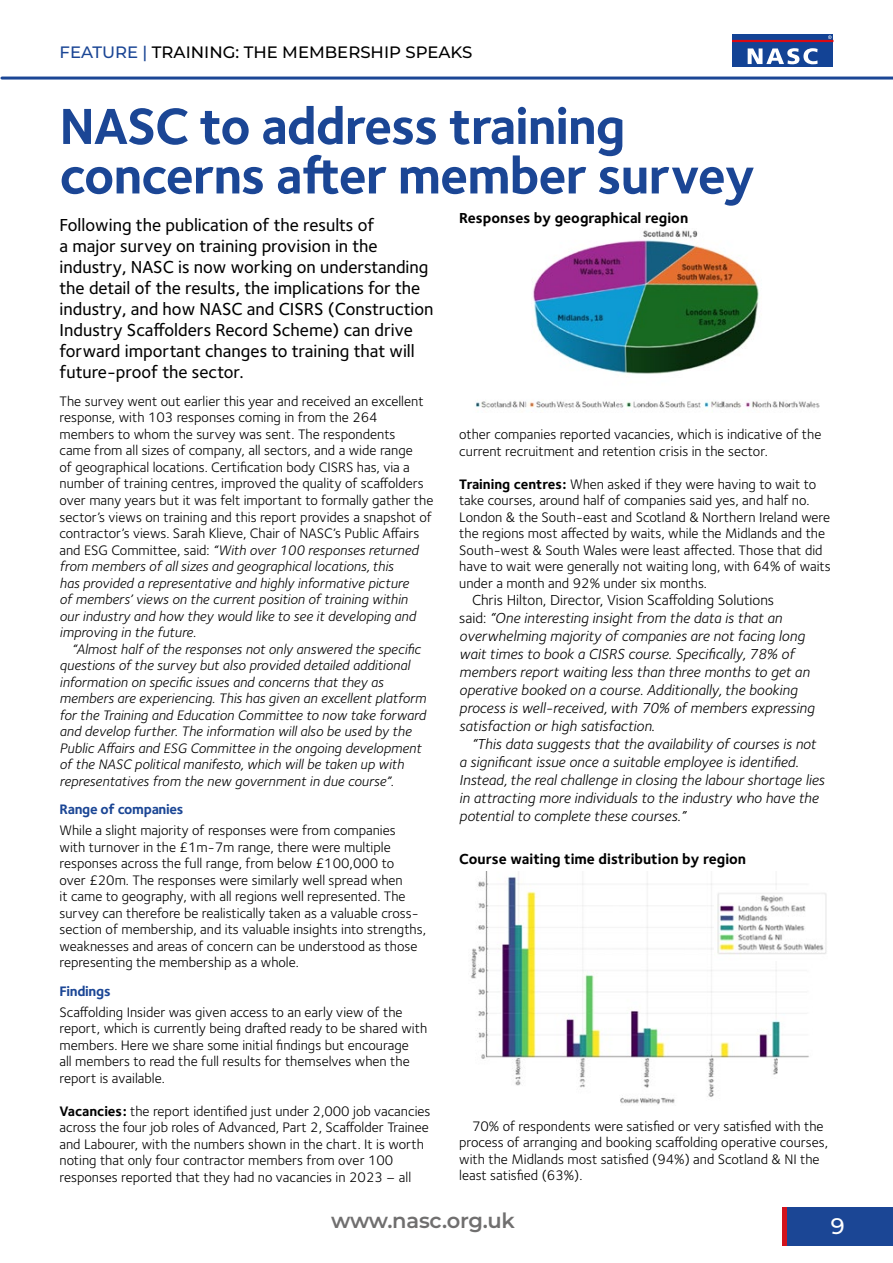
<style>
.page{position:relative;width:893px;height:1263px;background:#fff}
.page>*{position:absolute;margin:0;border:0;box-sizing:border-box;transform-origin:0 0}
.t1{font:700 52.5px/49.5px "Foundry Sterling";letter-spacing:-.02em;color:#1b4695}
.t2{font:100 22.5px "Montserrat";color:#fff}
.t3{font:100 21px "Montserrat";letter-spacing:-.01em;color:#706f6f}
.t4{font:500 18px/21px "Foundry Sterling";color:#000}
.t5{font:100 16.5px "Montserrat";color:#000}
.t6{font:italic 15px/18px "Foundry Sterling";color:#000}
.t7{font:700 15px "Foundry Sterling";color:#000}
.t8{font:14.25px/16.5px "Foundry Sterling";color:#000}
.t9{font:italic 14.25px/16.5px "Foundry Sterling";color:#000}
.t10{font:700 14.25px "Foundry Sterling";letter-spacing:-.02em;color:#1b4695}
.s1{color:#1b4695}
.s2{font-style:italic}
.s3{font-weight:700}
.s4{font-style:normal}
</style>
<div class="page">
<div style="left:733px;top:42px;width:100px;height:25px;background:#134395"></div>
<svg style="left:748px;top:48px;width:70px;height:16px"></svg>
<div style="left:733px;top:34px;width:100px;height:6px;background:#134395"></div>
<div style="left:733px;top:40px;width:100px;height:2px;border:1px solid #d90912"></div>
<svg style="left:828px;top:35px;width:4px;height:4px"></svg>
<hr style="left:2px;top:77px;width:891px;height:3px;background:#1b4695">
<div style="left:787px;top:1208px;width:106px;height:38px;background:#1b4695"></div>
<div style="left:782px;top:1208px;width:5px;height:38px;background:#d2131d"></div>
<img style="left:475px;top:230px;width:345px;height:178px">
<img style="left:471px;top:871px;width:338px;height:234px">
<img style="left:714px;top:890px;width:113px;height:70px">
<p class="t5" style="left:60px;top:42px;width:414px"><span class="s1">FEATURE |</span> TRAINING: THE MEMBERSHIP SPEAKS</p>
<h1 class="t1" style="left:60px;top:104px;width:697px">NASC to address training concerns after member survey</h1>
<p class="t4" style="left:60px;top:215px;width:376px">Following the publication of the results of<br>a major survey on training provision in the industry, NASC is now working on understanding the detail of the results, the implications for the industry, and how NASC and CISRS (Construction Industry Scaffolders Record Scheme) can drive forward important changes to training that will future-proof the sector.</p>
<p class="t8" style="left:60px;top:393px;width:375px">The survey went out earlier this year and received an excellent response, with 103 responses coming in from the 264 members to whom the survey was sent. The respondents<br>came from all sizes of company, all sectors, and a wide range<br>of geographical locations. Certification body CISRS has, via a number of training centres, improved the quality of scaffolders over many years but it was felt important to formally gather the sector’s views on training and this report provides a snapshot of contractor’s views. Sarah Klieve, Chair of NASC’s Public Affairs and ESG Committee, said: <span class="s2">“With over 100 responses returned from members of all sizes and geographical locations, this<br>has provided a representative and highly informative picture<br>of members’ views on the current position of training within<br>our industry and how they would like to see it developing and improving in the future.</span></p>
<p class="t9" style="left:60px;top:640px;width:368px;text-indent:13px">“Almost half of the responses not only answered the specific questions of the survey but also provided detailed additional information on specific issues and concerns that they as members are experiencing. This has given an excellent platform for the Training and Education Committee to now take forward and develop further. The information will also be used by the Public Affairs and ESG Committee in the ongoing development of the NASC political manifesto, which will be taken up with representatives from the new government in due course”.</p>
<p class="t10" style="left:60px;top:801px;width:125px">Range of companies</p>
<p class="t8" style="left:60px;top:822px;width:368px">While a slight majority of responses were from companies<br>with turnover in the £1m-7m range, there were multiple responses across the full range, from below £100,000 to<br>over £20m. The responses were similarly well spread when<br>it came to geography, with all regions well represented. The survey can therefore be realistically taken as a valuable cross&shy;section of membership, and its valuable insights into strengths, weaknesses and areas of concern can be understood as those representing the membership as a whole.</p>
<p class="t10" style="left:60px;top:982px;width:53px">Findings</p>
<p class="t8" style="left:60px;top:1004px;width:369px">Scaffolding Insider was given access to an early view of the report, which is currently being drafted ready to be shared with members. Here we share some initial findings but encourage<br>all members to read the full results for themselves when the report is available.</p>
<p class="t8" style="left:60px;top:1103px;width:372px"><span class="s3">Vacancies:</span> the report identified just under 2,000 job vacancies across the four job roles of Advanced, Part 2, Scaffolder Trainee and Labourer, with the numbers shown in the chart. It is worth noting that only four contractor members from over 100 responses reported that they had no vacancies in 2023 – all</p>
<p class="t7" style="left:459px;top:209px;width:231px">Responses by geographical region</p>
<p class="t8" style="left:459px;top:426px;width:364px">other companies reported vacancies, which is indicative of the current recruitment and retention crisis in the sector.</p>
<p class="t8" style="left:459px;top:476px;width:373px"><span class="s3">Training centres:</span> When asked if they were having to wait to take courses, around half of companies said yes, and half no.<br>London &amp; the South-east and Scotland &amp; Northern Ireland were the regions most affected by waits, while the Midlands and the South-west &amp; South Wales were least affected. Those that did have to wait were generally not waiting long, with 64% of waits under a month and 92% under six months.</p>
<p class="t6" style="left:459px;top:591px;width:357px;text-indent:13px"><span class="s4">Chris Hilton, Director, Vision Scaffolding Solutions<br>said:</span> “One interesting insight from the data is that an overwhelming majority of companies are not facing long wait times to book a CISRS course. Specifically, 78% of members report waiting less than three months to get an operative booked on a course. Additionally, the booking process is well-received, with 70% of members expressing satisfaction or high satisfaction.</p>
<p class="t6" style="left:459px;top:735px;width:367px;text-indent:13px">“This data suggests that the availability of courses is not a significant issue once a suitable employee is identified.<br>Instead, the real challenge in closing the labour shortage lies in attracting more individuals to the industry who have the potential to complete these courses.”</p>
<p class="t7" style="left:459px;top:850px;width:288px">Course waiting time distribution by region</p>
<p class="t8" style="left:459px;top:1117px;width:370px;text-indent:13px">70% of respondents were satisfied or very satisfied with the process of arranging and booking scaffolding operative courses, with the Midlands most satisfied (94%) and Scotland &amp; NI the least satisfied (63%).</p>
<h3 class="t3" style="left:331px;top:1206px;width:185px">www.nasc.org.uk</h3>
<h2 class="t2" style="left:831px;top:1211px;width:15px">9</h2>
</div>
